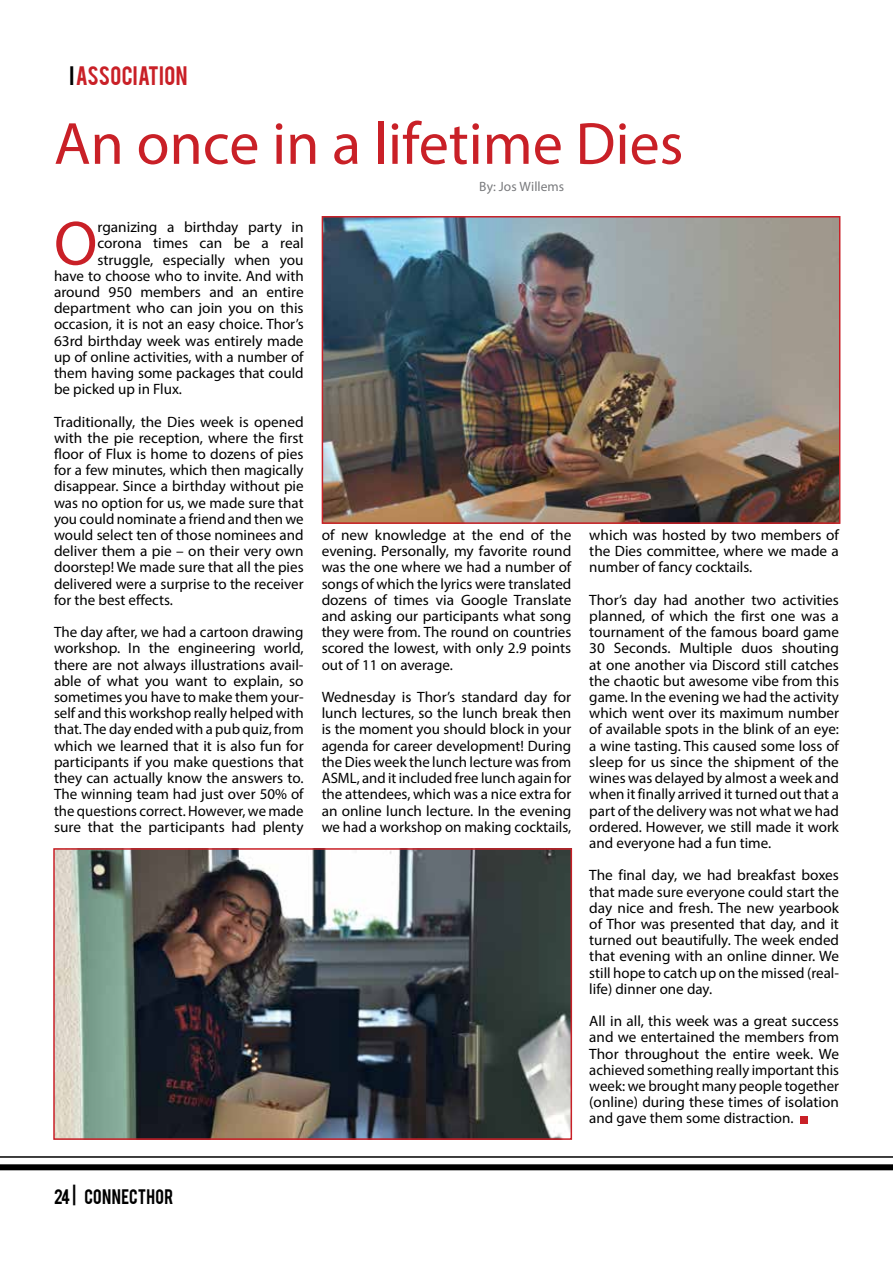
<style>
.page{position:relative;width:893px;height:1263px;background:#fff}
.page>*{position:absolute;margin:0;border:0;box-sizing:border-box;transform-origin:0 0}
.t1{font:63px "Myriad Pro";color:#c92027}
.t2{font:60px "Myriad Pro";color:#c92027}
.t3{font:21px "Bebas";letter-spacing:.02em;color:#c92027}
.t4{font:16.5px "Bebas";letter-spacing:.02em;color:#000}
.t5{font:15px/16.2px "Myriad Pro";color:#000;text-align:justify}
.t6{font:13.5px "Myriad Pro";letter-spacing:.005em;color:#797a7d}
.s1{color:#000}
</style>
<div class="page">
<div style="left:800px;top:1116px;width:7px;height:7px;background:#c92027"></div>
<img style="left:56px;top:851px;width:513px;height:286px">
<div style="left:53px;top:848px;width:519px;height:292px;border:2px solid #c92027"></div>
<img style="left:325px;top:219px;width:512px;height:302px">
<div style="left:322px;top:216px;width:518px;height:308px;border:2px solid #c92027"></div>
<div style="left:0;top:1164px;width:893px;height:6px;background:#000"></div>
<hr style="left:0;top:1156px;width:893px;height:2px;background:#000">
<h3 class="t3" style="left:69px;top:61px;width:120px"><span class="s1">I</span>ASSOCIATION</h3>
<h2 class="t2" style="left:54px;top:107px;width:631px">An once in a lifetime Dies</h2>
<p class="t6" style="left:479px;top:178px;width:86px">By: Jos Willems</p>
<h1 class="t1" style="left:54px;top:205px;width:45px">O</h1>
<p class="t5" style="left:97px;top:219px;width:208px">rganizing a birthday party in</p>
<p class="t5" style="left:97px;top:235px;width:208px">corona times can be a real</p>
<p class="t5" style="left:97px;top:251px;width:208px">struggle, especially when you</p>
<p class="t5" style="left:54px;top:267px;width:251px">have to choose who to invite. And with</p>
<p class="t5" style="left:54px;top:284px;width:251px">around 950 members and an entire</p>
<p class="t5" style="left:54px;top:300px;width:251px">department who can join you on this</p>
<p class="t5" style="left:54px;top:316px;width:251px">occasion, it is not an easy choice. Thor’s</p>
<p class="t5" style="left:54px;top:332px;width:251px">63rd birthday week was entirely made</p>
<p class="t5" style="left:54px;top:348px;width:251px">up of online activities, with a number of</p>
<p class="t5" style="left:54px;top:365px;width:251px">them having some packages that could</p>
<p class="t5" style="left:54px;top:381px;width:130px">be picked up in Flux.</p>
<p class="t5" style="left:54px;top:413px;width:251px">Traditionally, the Dies week is opened with the pie reception, where the first floor of Flux is home to dozens of pies for a few minutes, which then magically disappear. Since a birthday without pie was no option for us, we made sure that you could nominate a friend and then we would select ten of those nominees and deliver them a pie – on their very own doorstep! We made sure that all the pies delivered were a surprise to the receiver for the best effects.</p>
<p class="t5" style="left:54px;top:624px;width:251px">The day after, we had a cartoon drawing workshop. In the engineering world, there are not always illustrations avail&shy;able of what you want to explain, so sometimes you have to make them your&shy;self and this workshop really helped with that. The day ended with a pub quiz, from which we learned that it is also fun for participants if you make questions that they can actually know the answers to.<br>The winning team had just over 50% of the questions correct. However, we made sure that the participants had plenty</p>
<p class="t5" style="left:322px;top:527px;width:251px">of new knowledge at the end of the evening. Personally, my favorite round was the one where we had a number of songs of which the lyrics were translated dozens of times via Google Translate and asking our participants what song they were from. The round on countries scored the lowest, with only 2.9 points out of 11 on average.</p>
<p class="t5" style="left:322px;top:689px;width:251px">Wednesday is Thor’s standard day for lunch lectures, so the lunch break then is the moment you should block in your agenda for career development! During the Dies week the lunch lecture was from ASML, and it included free lunch again for the attendees, which was a nice extra for an online lunch lecture. In the evening we had a workshop on making cocktails,</p>
<p class="t5" style="left:589px;top:527px;width:251px">which was hosted by two members of the Dies committee, where we made a number of fancy cocktails.</p>
<p class="t5" style="left:589px;top:591px;width:251px">Thor’s day had another two activities planned, of which the first one was a tournament of the famous board game 30 Seconds. Multiple duos shouting at one another via Discord still catches the chaotic but awesome vibe from this game. In the evening we had the activity which went over its maximum number of available spots in the blink of an eye: a wine tasting. This caused some loss of sleep for us since the shipment of the wines was delayed by almost a week and when it finally arrived it turned out that a part of the delivery was not what we had ordered. However, we still made it work and everyone had a fun time.</p>
<p class="t5" style="left:589px;top:867px;width:251px">The final day, we had breakfast boxes that made sure everyone could start the day nice and fresh. The new yearbook of Thor was presented that day, and it turned out beautifully. The week ended that evening with an online dinner. We still hope to catch up on the missed (real&shy;life) dinner one day.</p>
<p class="t5" style="left:589px;top:1013px;width:251px">All in all, this week was a great success and we entertained the members from Thor throughout the entire week. We achieved something really important this week: we brought many people together (online) during these times of isolation and gave them some distraction.</p>
<p class="t4" style="left:54px;top:1185px;width:121px">24| CONNECTHOR</p>
</div>
